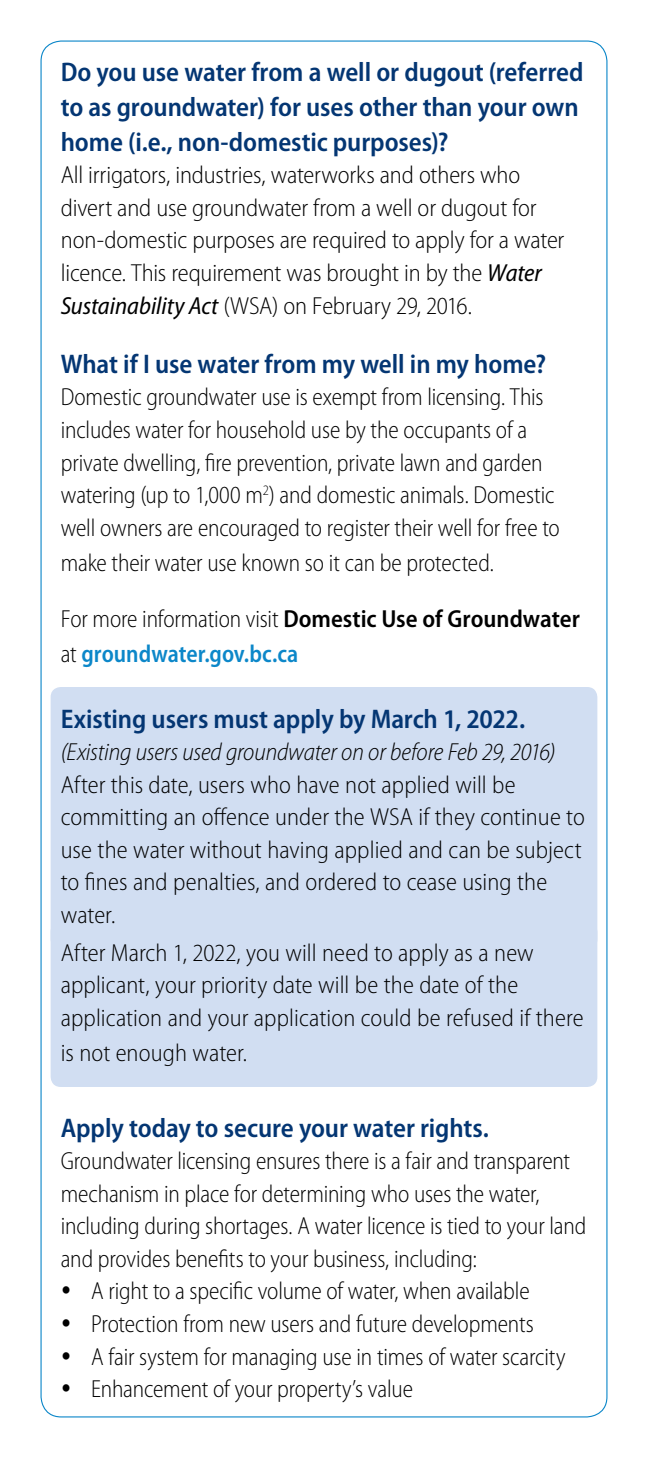
<style>
.page{position:relative;width:648px;height:1458px;background:#fff}
.page>*{position:absolute;margin:0;border:0;box-sizing:border-box;transform-origin:0 0}
.Text_-_Main{font:600 semi-condensed 27px/34.9px "Myriad Pro";letter-spacing:-.005em;color:#043673}
.Text_-_Shaded{font:600 semi-condensed 27px "Myriad Pro";letter-spacing:-.005em;color:#043673}
.Text_-_Main-2{font:300 semi-condensed 24.75px/32.6px "Myriad Pro";letter-spacing:-.005em;color:#000;scale:.95 1}
.Text_-_Shaded-2{font:300 semi-condensed 24.75px/32.6px "Myriad Pro";letter-spacing:.005em;color:#000}
.Text_-_Main-3{font:300 semi-condensed 24.75px/32.6px "Myriad Pro";letter-spacing:-.005em;color:#000}
.s1{font-weight:400;font-style:italic}
.s2{font-weight:600}
.s3{font-weight:600;color:#0c87c9}
.s4{font-style:italic}
</style>
<div class="page">
<div style="left:51px;top:687px;width:546px;height:263px;background:#d1def2;border-radius:10px"></div>
<div style="left:51px;top:922px;width:546px;height:165px;background:#d1def2;border-radius:10px"></div>
<p class="Text_-_Main" style="left:61px;top:55px;width:524px">Do you use water from a well or dugout (referred to as groundwater) for uses other than your own home (i.e., non-domestic purposes)?</p>
<p class="Text_-_Main-3" style="left:61px;top:159px;width:505px">All irrigators, industries, waterworks and others who divert and use groundwater from a well or dugout for non-domestic purposes are required to apply for a water licence. This requirement was brought in by the <span class="s1">Water Sustainability Act</span> (WSA) on February 29, 2016.</p>
<p class="Text_-_Main" style="left:61px;top:347px;width:487px">What if I use water from my well in my home?</p>
<p class="Text_-_Main-2" style="left:61px;top:381px;width:527px">Domestic groundwater use is exempt from licensing. This includes water for household use by the occupants of a private dwelling, fire prevention, private lawn and garden watering (up to 1,000 m<sup>2</sup>) and domestic animals. Domestic well owners are encouraged to register their well for free to</p>
<p class="Text_-_Main-2" style="left:61px;top:547px;width:457px">make their water use known so it can be protected.</p>
<p class="Text_-_Main-2" style="left:61px;top:602px;width:548px;line-height:34.9px">For more information visit <span class="s2">Domestic Use of Groundwater </span>at <span class="s3">groundwater.gov.bc.ca</span></p>
<p class="Text_-_Shaded" style="left:61px;top:704px;width:466px">Existing users must apply by March 1, 2022.</p>
<p class="Text_-_Shaded-2" style="left:61px;top:736px;width:526px"><span class="s4">(Existing users used groundwater on or before Feb 29, 2016)<br></span>After this date, users who have not applied will be committing an offence under the WSA if they continue to use the water without having applied and can be subject to fines and penalties, and ordered to cease using the water.</p>
<p class="Text_-_Shaded-2" style="left:61px;top:937px;width:524px">After March 1, 2022, you will need to apply as a new applicant, your priority date will be the date of the application and your application could be refused if there</p>
<p class="Text_-_Shaded-2" style="left:61px;top:1037px;width:188px">is not enough water.</p>
<p class="Text_-_Main" style="left:61px;top:1110px;width:430px">Apply today to secure your water rights.</p>
<p class="Text_-_Main-2" style="left:61px;top:1145px;width:555px">Groundwater licensing ensures there is a fair and transparent mechanism in place for determining who uses the water, including during shortages. A water licence is tied to your land and provides benefits to your business, including:</p>
<p class="Text_-_Main-2" style="left:61px;top:1275px;width:495px">• A right to a specific volume of water, when available</p>
<p class="Text_-_Main-2" style="left:61px;top:1308px;width:500px">• Protection from new users and future developments</p>
<p class="Text_-_Main-2" style="left:61px;top:1341px;width:533px">• A fair system for managing use in times of water scarcity</p>
<p class="Text_-_Main-2" style="left:61px;top:1373px;width:372px">• Enhancement of your property’s value</p>
</div>
